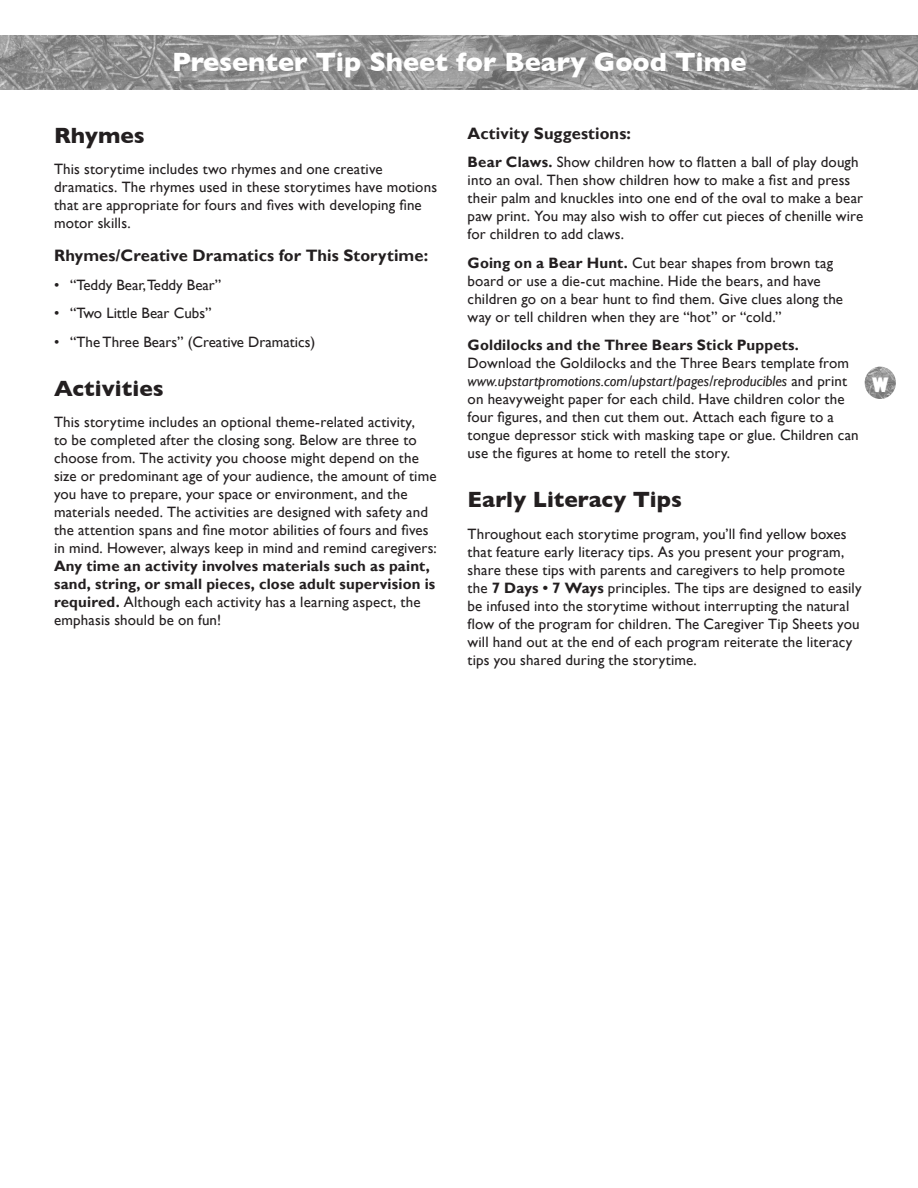
<style>
.page{position:relative;width:918px;height:1188px;background:#fff}
.page>*{position:absolute;margin:0;border:0;box-sizing:border-box;transform-origin:0 0}
.t1{font:700 27px "Gill Sans";color:#fff}
.Large_Header{font:700 22.5px "Gill Sans";color:#231f20}
.t2{font:800 condensed 19.5px "Gill Sans Std";color:#fff}
.Song_Title{font:700 16.5px "Gill Sans";letter-spacing:.01em;color:#231f20}
.Song_Body{font:15px/18px "Gill Sans";letter-spacing:.01em;color:#231f20}
.Indent_list{font:15px "Gill Sans";color:#231f20}
.s1{font-weight:700}
.s2{font-style:italic}
</style>
<div class="page">
<img style="left:0;top:36px;width:918px;height:54px">
<img style="left:865px;top:367px;width:31px;height:32px">
<p class="t1" style="left:172px;top:46px;width:576px">Presenter Tip Sheet for Beary Good Time</p>
<p class="Large_Header" style="left:54px;top:122px;width:92px">Rhymes</p>
<p class="Song_Body" style="left:54px;top:161px;width:385px">This storytime includes two rhymes and one creative dramatics. The rhymes used in these storytimes have motions that are appropriate for fours and fives with developing fine motor skills.</p>
<p class="Song_Title" style="left:54px;top:246px;width:376px">Rhymes/Creative Dramatics for This Storytime:</p>
<p class="Indent_list" style="left:54px;top:276px;width:169px">• “Teddy Bear,Teddy Bear”</p>
<p class="Indent_list" style="left:54px;top:305px;width:159px">• “Two Little Bear Cubs”</p>
<p class="Indent_list" style="left:54px;top:333px;width:263px">• “The Three Bears” (Creative Dramatics)</p>
<p class="Large_Header" style="left:54px;top:375px;width:111px">Activities</p>
<p class="Song_Body" style="left:54px;top:413px;width:384px">This storytime includes an optional theme-related activity,<br>to be completed after the closing song. Below are three to choose from. The activity you choose might depend on the size or predominant age of your audience, the amount of time you have to prepare, your space or environment, and the materials needed. The activities are designed with safety and the attention spans and fine motor abilities of fours and fives in mind. However, always keep in mind and remind caregivers:<br><span class="s1">Any time an activity involves materials such as paint, sand, string, or small pieces, close adult supervision is required.</span> Although each activity has a learning aspect, the emphasis should be on fun!</p>
<p class="Song_Title" style="left:468px;top:123px;width:165px">Activity Suggestions:</p>
<p class="Song_Body" style="left:468px;top:154px;width:397px"><span class="s1">Bear Claws.</span> Show children how to flatten a ball of play dough into an oval. Then show children how to make a fist and press their palm and knuckles into one end of the oval to make a bear paw print. You may also wish to offer cut pieces of chenille wire for children to add claws.</p>
<p class="Song_Body" style="left:468px;top:254px;width:377px"><span class="s1">Going on a Bear Hunt.</span> Cut bear shapes from brown tag board or use a die-cut machine. Hide the bears, and have children go on a bear hunt to find them. Give clues along the way or tell children when they are “hot” or “cold.”</p>
<p class="Song_Body" style="left:468px;top:337px;width:393px"><span class="s1">Goldilocks and the Three Bears Stick Puppets.<br></span>Download the Goldilocks and the Three Bears template from <span class="s2">www.upstartpromotions.com/upstart/pages/reproducibles</span> and print on heavyweight paper for each child. Have children color the four figures, and then cut them out. Attach each figure to a tongue depressor stick with masking tape or glue. Children can use the figures at home to retell the story.</p>
<p class="Large_Header" style="left:468px;top:486px;width:216px">Early Literacy Tips</p>
<p class="Song_Body" style="left:468px;top:525px;width:396px">Throughout each storytime program, you’ll find yellow boxes that feature early literacy tips. As you present your program, share these tips with parents and caregivers to help promote the <span class="s1">7 Days • 7 Ways</span> principles. The tips are designed to easily be infused into the storytime without interrupting the natural flow of the program for children. The Caregiver Tip Sheets you will hand out at the end of each program reiterate the literacy tips you shared during the storytime.</p>
<p class="t2" style="left:872px;top:372px;width:18px">W</p>
</div>
